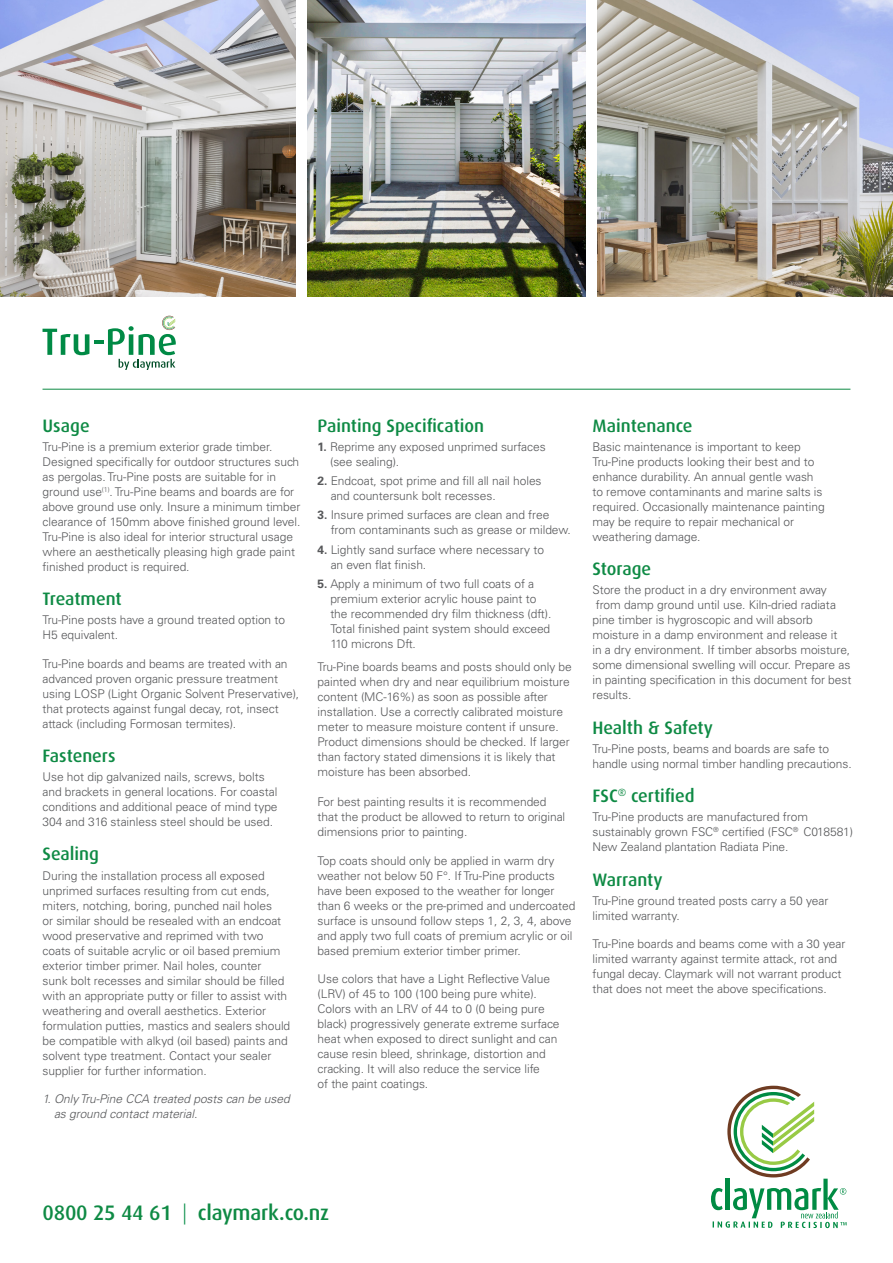
<style>
.page{position:relative;width:893px;height:1263px;background:#fff}
.page>*{position:absolute;margin:0;border:0;box-sizing:border-box;transform-origin:0 0}
.t1{font:500 21px "Dax";letter-spacing:-.01em;color:#0e8a44}
.t2{font:500 18px "Dax";color:#0e8a44}
.t3{font:300 12px/15px "Univers LT Std";letter-spacing:-.005em;color:#57585a}
.t4{font:italic 300 12px/15px "Univers LT Std";letter-spacing:-.005em;color:#57585a}
.s1{font-weight:700}
.s2{font-weight:300;color:#008b43}
</style>
<div class="page">
<img style="left:597px;top:0;width:296px;height:297px">
<img style="left:0;top:0;width:296px;height:297px">
<img style="left:308px;top:0;width:277px;height:297px">
<hr style="left:43px;top:389px;width:807px;height:1px;background:#0e8a44">
<svg style="left:43px;top:316px;width:133px;height:54px"></svg>
<svg style="left:711px;top:1086px;width:136px;height:142px"></svg>
<p class="t2" style="left:43px;top:415px;width:49px">Usage</p>
<p class="t3" style="left:43px;top:439px;width:259px">Tru-Pine is a premium exterior grade timber.<br>Designed specifically for outdoor structures such as pergolas. Tru‑Pine posts are suitable for in ground use<sup>(1)</sup>. Tru‑Pine beams and boards are for above ground use only. Insure a minimum timber clearance of 150mm above finished ground level.<br>Tru‑Pine is also ideal for interior structural usage where an aesthetically pleasing high grade paint finished product is required.</p>
<p class="t2" style="left:43px;top:589px;width:81px">Treatment</p>
<p class="t3" style="left:43px;top:612px;width:244px">Tru-Pine posts have a ground treated option to<br>H5 equivalent.</p>
<p class="t3" style="left:43px;top:656px;width:258px">Tru-Pine boards and beams are treated with an advanced proven organic pressure treatment using LOSP (Light Organic Solvent Preservative), that protects against fungal decay, rot, insect attack (including Formosan termites).</p>
<p class="t2" style="left:43px;top:745px;width:75px">Fasteners</p>
<p class="t3" style="left:43px;top:769px;width:237px">Use hot dip galvanized nails, screws, bolts and brackets in general locations. For coastal conditions and additional peace of mind type 304 and 316 stainless steel should be used.</p>
<p class="t2" style="left:43px;top:844px;width:58px">Sealing</p>
<p class="t3" style="left:43px;top:868px;width:249px">During the installation process all exposed unprimed surfaces resulting from cut ends, miters, notching, boring, punched nail holes<br>or similar should be resealed with an endcoat wood preservative and reprimed with two coats of suitable acrylic or oil based premium exterior timber primer. Nail holes, counter<br>sunk bolt recesses and similar should be filled with an appropriate putty or filler to assist with weathering and overall aesthetics. Exterior formulation putties, mastics and sealers should be compatible with alkyd (oil based) paints and solvent type treatment. Contact your sealer supplier for further information.</p>
<p class="t4" style="left:54px;top:1091px;width:237px;text-indent:-11px">1. Only Tru-Pine CCA treated posts can be used as ground contact material.</p>
<p class="t2" style="left:317px;top:415px;width:168px">Painting Specification</p>
<p class="t3" style="left:330px;top:439px;width:217px;text-indent:-13px"><span class="s1">1.</span> Reprime any exposed unprimed surfaces (see sealing).</p>
<p class="t3" style="left:331px;top:473px;width:212px;text-indent:-13px"><span class="s1">2.</span> Endcoat, spot prime and fill all nail holes and countersunk bolt recesses.</p>
<p class="t3" style="left:331px;top:508px;width:242px;text-indent:-13px"><span class="s1">3.</span> Insure primed surfaces are clean and free from contaminants such as grease or mildew.</p>
<p class="t3" style="left:331px;top:542px;width:215px;text-indent:-13px"><span class="s1">4.</span> Lightly sand surface where necessary to an even flat finish.</p>
<p class="t3" style="left:330px;top:576px;width:223px;text-indent:-13px"><span class="s1">5.</span> Apply a minimum of two full coats of a premium exterior acrylic house paint to the recommended dry film thickness (dft).<br>Total finished paint system should exceed 110 microns Dft.</p>
<p class="t3" style="left:317px;top:660px;width:256px">Tru-Pine boards beams and posts should only be painted when dry and near equilibrium moisture content (MC-16%) as soon as possible after installation. Use a correctly calibrated moisture meter to measure moisture content if unsure.<br>Product dimensions should be checked. If larger than factory stated dimensions it is likely that moisture has been absorbed.</p>
<p class="t3" style="left:317px;top:795px;width:249px">For best painting results it is recommended that the product be allowed to return to original dimensions prior to painting.</p>
<p class="t3" style="left:317px;top:853px;width:259px">Top coats should only be applied in warm dry weather not below 50 F°. If Tru-Pine products have been exposed to the weather for longer than 6 weeks or the pre-primed and undercoated surface is unsound follow steps 1, 2, 3, 4, above and apply two full coats of premium acrylic or oil based premium exterior timber primer.</p>
<p class="t3" style="left:317px;top:971px;width:244px">Use colors that have a Light Reflective Value (LRV) of 45 to 100 (100 being pure white).<br>Colors with an LRV of 44 to 0 (0 being pure black) progressively generate extreme surface heat when exposed to direct sunlight and can cause resin bleed, shrinkage, distortion and cracking. It will also reduce the service life<br>of the paint coatings.</p>
<p class="t2" style="left:592px;top:415px;width:102px">Maintenance</p>
<p class="t3" style="left:592px;top:439px;width:234px">Basic maintenance is important to keep Tru‑Pine products looking their best and to enhance durability. An annual gentle wash to remove contaminants and marine salts is required. Occasionally maintenance painting may be require to repair mechanical or weathering damage.</p>
<p class="t2" style="left:592px;top:559px;width:60px">Storage</p>
<p class="t3" style="left:592px;top:582px;width:260px">Store the product in a dry environment away from damp ground until use. Kiln-dried radiata pine timber is hygroscopic and will absorb moisture in a damp environment and release it<br>in a dry environment. If timber absorbs moisture, some dimensional swelling will occur. Prepare as in painting specification in this document for best results.</p>
<p class="t2" style="left:592px;top:717px;width:122px">Health &amp; Safety</p>
<p class="t3" style="left:592px;top:741px;width:261px">Tru-Pine posts, beams and boards are safe to handle using normal timber handling precautions.</p>
<p class="t2" style="left:592px;top:786px;width:104px">FSC<sup>®</sup> certified</p>
<p class="t3" style="left:592px;top:809px;width:262px">Tru-Pine products are manufactured from sustainably grown FSC<sup>®</sup> certified (FSC<sup>®</sup> C018581)<br>New Zealand plantation Radiata Pine.</p>
<p class="t2" style="left:592px;top:869px;width:72px">Warranty</p>
<p class="t3" style="left:592px;top:893px;width:237px">Tru-Pine ground treated posts carry a 50 year limited warranty.</p>
<p class="t3" style="left:592px;top:936px;width:254px">Tru‑Pine boards and beams come with a 30 year limited warranty against termite attack, rot and fungal decay. Claymark will not warrant product that does not meet the above specifications.</p>
<p class="t1" style="left:43px;top:1201px;width:288px">0800 25 44 61 <span class="s2">|</span> claymark.co.nz</p>
</div>
